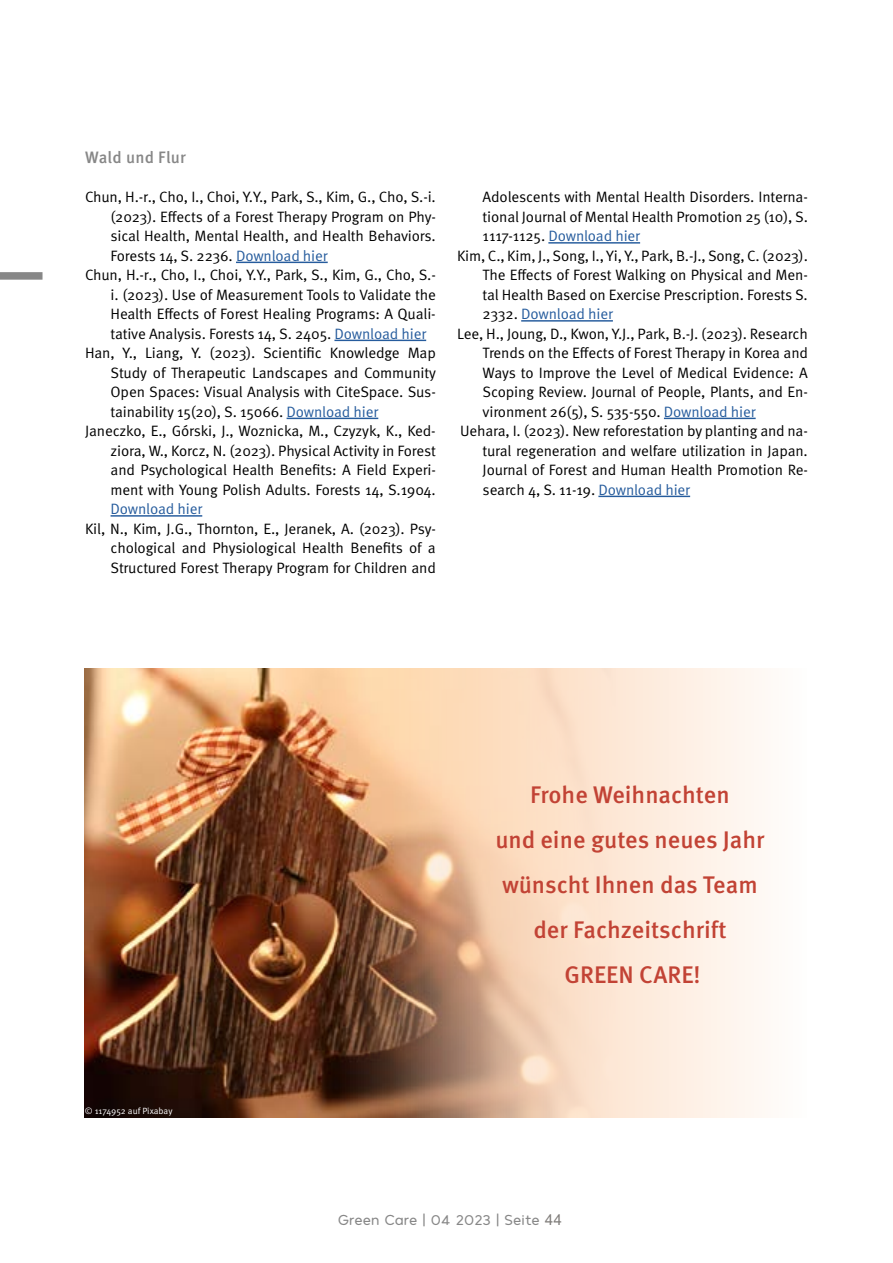
<style>
.page{position:relative;width:893px;height:1263px;background:#fff}
.page>*{position:absolute;margin:0;border:0;box-sizing:border-box;transform-origin:0 0}
.t1{font:500 24px/45px "Meta Pro";color:#c24335;text-align:center}
.t2{font:500 16.5px "Meta Pro";letter-spacing:.01em;color:#878787}
.t3{font:15px/19.5px "Meta Pro Norm";letter-spacing:-.01em;color:#000;text-align:justify}
.t4{font:15px "Meta Pro Norm";letter-spacing:-.01em;color:#265c9d}
.t5{font:15px "Hank Rnd";color:#878787}
.t6{font:9px "Meta Pro Norm";letter-spacing:-.005em;color:#fff}
.s1{color:#265c9d}
.s2{color:#000}
.s3{font-family:"Arial";color:#807d7a}
</style>
<div class="page">
<div style="left:0;top:272px;width:43px;height:8px;background:#878787"></div>
<hr style="left:236px;top:262px;width:92px;height:1px;background:#265c9d">
<hr style="left:334px;top:340px;width:92px;height:1px;background:#265c9d">
<hr style="left:287px;top:418px;width:91px;height:1px;background:#265c9d">
<hr style="left:111px;top:515px;width:91px;height:2px;background:#265c9d">
<hr style="left:548px;top:242px;width:92px;height:2px;background:#265c9d">
<hr style="left:521px;top:320px;width:92px;height:2px;background:#265c9d">
<hr style="left:664px;top:418px;width:92px;height:1px;background:#265c9d">
<hr style="left:598px;top:496px;width:92px;height:1px;background:#265c9d">
<svg style="left:615px;top:668px;width:150px;height:449px;fill:#fef0e5"></svg>
<img style="left:84px;top:668px;width:531px;height:449px">
<p class="t2" style="left:85px;top:145px;width:103px">Wald und Flur</p>
<p class="t3" style="left:85px;top:186px;width:352px">Chun, H.-r., Cho, I., Choi, Y.Y., Park, S., Kim, G., Cho, S.-i.</p>
<p class="t3" style="left:111px;top:206px;width:327px">(2023). Effects of a Forest Therapy Program on Phy-</p>
<p class="t3" style="left:111px;top:225px;width:327px">sical Health, Mental Health, and Health Behaviors.</p>
<p class="t3" style="left:111px;top:245px;width:219px">Forests 14, S. 2236. <span class="s1">Download hier</span></p>
<p class="t3" style="left:85px;top:264px;width:352px">Chun, H.-r., Cho, I., Choi, Y.Y., Park, S., Kim, G., Cho, S.-</p>
<p class="t3" style="left:111px;top:284px;width:327px">i. (2023). Use of Measurement Tools to Validate the</p>
<p class="t3" style="left:111px;top:303px;width:327px">Health Effects of Forest Healing Programs: A Quali-</p>
<p class="t3" style="left:111px;top:323px;width:317px">tative Analysis. Forests 14, S. 2405. <span class="s1">Download hier</span></p>
<p class="t3" style="left:85px;top:342px;width:352px">Han, Y., Liang, Y. (2023). Scientific Knowledge Map</p>
<p class="t3" style="left:111px;top:362px;width:327px">Study of Therapeutic Landscapes and Community</p>
<p class="t3" style="left:111px;top:381px;width:327px">Open Spaces: Visual Analysis with CiteSpace. Sus-</p>
<p class="t3" style="left:111px;top:401px;width:269px">tainability 15(20), S. 15066. <span class="s1">Download hier</span></p>
<p class="t3" style="left:85px;top:420px;width:352px">Janeczko, E., Górski, J., Woznicka, M., Czyzyk, K., Ked-</p>
<p class="t3" style="left:111px;top:440px;width:327px">ziora, W., Korcz, N. (2023). Physical Activity in Forest</p>
<p class="t3" style="left:111px;top:459px;width:327px">and Psychological Health Benefits: A Field Experi-</p>
<p class="t3" style="left:111px;top:479px;width:327px">ment with Young Polish Adults. Forests 14, S.1904.</p>
<p class="t4" style="left:111px;top:498px;width:93px">Download hier</p>
<p class="t3" style="left:111px;top:518px;width:327px;text-indent:-26px">Kil, N., Kim, J.G., Thornton, E., Jeranek, A. (2023). Psy&shy;chological and Physiological Health Benefits of a Structured Forest Therapy Program for Children and</p>
<p class="t3" style="left:483px;top:186px;width:327px">Adolescents with Mental Health Disorders. Interna-</p>
<p class="t3" style="left:483px;top:206px;width:327px">tional Journal of Mental Health Promotion 25 (10), S.</p>
<p class="t4" style="left:483px;top:225px;width:159px"><span class="s2">1117-1125.</span> Download hier</p>
<p class="t3" style="left:457px;top:245px;width:352px">Kim, C., Kim, J., Song, I., Yi, Y., Park, B.-J., Song, C. (2023).</p>
<p class="t3" style="left:483px;top:264px;width:327px">The Effects of Forest Walking on Physical and Men-</p>
<p class="t3" style="left:483px;top:284px;width:327px">tal Health Based on Exercise Prescription. Forests S.</p>
<p class="t4" style="left:483px;top:303px;width:132px"><span class="s2">2332.</span> Download hier</p>
<p class="t3" style="left:457px;top:323px;width:352px">Lee, H., Joung, D., Kwon, Y.J., Park, B.-J. (2023). Research</p>
<p class="t3" style="left:483px;top:342px;width:327px">Trends on the Effects of Forest Therapy in Korea and</p>
<p class="t3" style="left:483px;top:362px;width:327px">Ways to Improve the Level of Medical Evidence: A</p>
<p class="t3" style="left:483px;top:381px;width:327px">Scoping Review. Journal of People, Plants, and En-</p>
<p class="t3" style="left:483px;top:401px;width:274px">vironment 26(5), S. 535-550. <span class="s1">Download hier</span></p>
<p class="t3" style="left:460px;top:420px;width:349px">Uehara, I. (2023). New reforestation by planting and na-</p>
<p class="t3" style="left:483px;top:440px;width:327px">tural regeneration and welfare utilization in Japan.</p>
<p class="t3" style="left:483px;top:459px;width:327px">Journal of Forest and Human Health Promotion Re-</p>
<p class="t3" style="left:483px;top:479px;width:209px">search 4, S. 11-19. <span class="s1">Download hier</span></p>
<p class="t6" style="left:85px;top:1104px;width:89px">© 1174952 auf Pixabay</p>
<h1 class="t1" style="left:495px;top:771px;width:271px">Frohe Weihnachten<br>und eine gutes neues Jahr wünscht Ihnen das Team der Fachzeitschrift<br>GREEN CARE!</h1>
<p class="t5" style="left:338px;top:1210px;width:225px">Green Care | 04 2023 | Seite <span class="s3">44</span></p>
</div>
